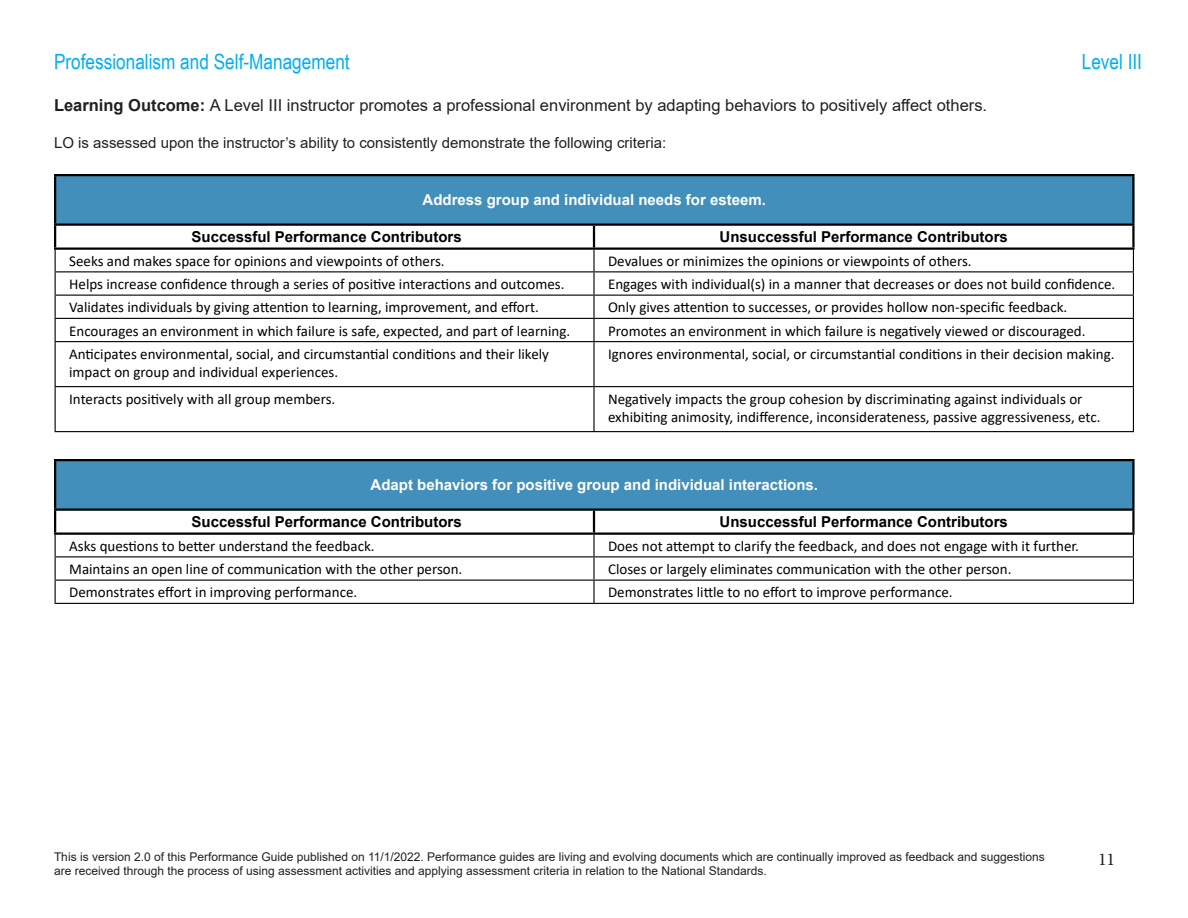
<style>
.page{position:relative;width:1188px;height:918px;background:#fff}
.page>*{position:absolute;margin:0;border:0;box-sizing:border-box;transform-origin:0 0}
.t1{font:21px "Arial Narrow";color:#00aeef}
.t2{font:18px "Minion Pro";color:#231f20}
.t3{font:16.5px "Arial";color:#231f20}
.t4{font:15px/18px "Calibri";color:#000}
.t5{font:700 15px "Arial";color:#000}
.t6{font:700 15px "Arial";color:#fff}
.t7{font:15px "Arial";color:#231f20}
.t8{font:12px/14.4px "Arial";color:#231f20}
.s1{font-weight:700}
</style>
<div class="page">
<div style="left:55px;top:175px;width:1078px;height:50px;background:#418fba"></div>
<hr style="left:54px;top:176px;width:2px;height:48px;background:#000">
<hr style="left:1132px;top:176px;width:3px;height:48px;background:#000">
<hr style="left:54px;top:226px;width:2px;height:22px;background:#000">
<hr style="left:54px;top:174px;width:540px;height:2px;background:#000">
<hr style="left:594px;top:174px;width:541px;height:2px;background:#000">
<hr style="left:1132px;top:226px;width:3px;height:22px;background:#000">
<hr style="left:54px;top:224px;width:540px;height:2px;background:#000">
<hr style="left:594px;top:224px;width:541px;height:2px;background:#000">
<hr style="left:54px;top:248px;width:540px;height:2px;background:#000">
<hr style="left:594px;top:248px;width:541px;height:2px;background:#000">
<hr style="left:55px;top:341px;width:539px;height:1px;background:#000">
<hr style="left:594px;top:341px;width:540px;height:1px;background:#000">
<hr style="left:55px;top:386px;width:539px;height:1px;background:#000">
<hr style="left:594px;top:386px;width:540px;height:1px;background:#000">
<hr style="left:55px;top:431px;width:539px;height:1px;background:#000">
<hr style="left:594px;top:431px;width:540px;height:1px;background:#000">
<hr style="left:55px;top:342px;width:1px;height:44px;background:#000">
<hr style="left:55px;top:387px;width:1px;height:44px;background:#000">
<svg style="left:55px;top:225px;width:1079px;height:116px"></svg>
<hr style="left:593px;top:342px;width:2px;height:44px;background:#000">
<hr style="left:1133px;top:342px;width:1px;height:44px;background:#000">
<hr style="left:593px;top:387px;width:2px;height:44px;background:#000">
<hr style="left:1133px;top:387px;width:1px;height:44px;background:#000">
<div style="left:55px;top:460px;width:1078px;height:50px;background:#418fba"></div>
<hr style="left:54px;top:461px;width:2px;height:47px;background:#000">
<hr style="left:1132px;top:461px;width:3px;height:47px;background:#000">
<hr style="left:54px;top:511px;width:2px;height:21px;background:#000">
<hr style="left:54px;top:459px;width:540px;height:2px;background:#000">
<hr style="left:594px;top:459px;width:541px;height:2px;background:#000">
<hr style="left:1132px;top:511px;width:3px;height:21px;background:#000">
<hr style="left:54px;top:508px;width:540px;height:3px;background:#000">
<hr style="left:594px;top:508px;width:541px;height:3px;background:#000">
<hr style="left:54px;top:532px;width:540px;height:3px;background:#000">
<hr style="left:594px;top:532px;width:541px;height:3px;background:#000">
<hr style="left:55px;top:603px;width:539px;height:1px;background:#000">
<hr style="left:594px;top:603px;width:540px;height:1px;background:#000">
<svg style="left:55px;top:510px;width:1079px;height:93px"></svg>
<p class="t1" style="left:54px;top:46px;width:297px">Professionalism and Self-Management</p>
<h1 class="t1" style="left:1082px;top:46px;width:62px">Level III</h1>
<p class="t3" style="left:54px;top:94px;width:935px"><span class="s1">Learning Outcome:</span> A Level III instructor promotes a professional environment by adapting behaviors to positively affect others.</p>
<p class="t7" style="left:54px;top:133px;width:614px">LO is assessed upon the instructor’s ability to consistently demonstrate the following criteria:</p>
<p class="t6" style="left:423px;top:189px;width:345px">Address group and individual needs for esteem.</p>
<p class="t5" style="left:192px;top:226px;width:272px">Successful Performance Contributors</p>
<p class="t5" style="left:720px;top:226px;width:290px">Unsuccessful Performance Contributors</p>
<p class="t4" style="left:69px;top:252px;width:377px">Seeks and makes space for opinions and viewpoints of others.</p>
<p class="t4" style="left:608px;top:252px;width:365px">Devalues or minimizes the opinions or viewpoints of others.</p>
<p class="t4" style="left:69px;top:275px;width:497px">Helps increase confidence through a series of positive interactions and outcomes.</p>
<p class="t4" style="left:608px;top:275px;width:509px">Engages with individual(s) in a manner that decreases or does not build confidence.</p>
<p class="t4" style="left:69px;top:298px;width:471px">Validates individuals by giving attention to learning, improvement, and effort.</p>
<p class="t4" style="left:608px;top:298px;width:461px">Only gives attention to successes, or provides hollow non-specific feedback.</p>
<p class="t4" style="left:69px;top:321px;width:503px">Encourages an environment in which failure is safe, expected, and part of learning.</p>
<p class="t4" style="left:608px;top:321px;width:479px">Promotes an environment in which failure is negatively viewed or discouraged.</p>
<p class="t4" style="left:69px;top:345px;width:481px">Anticipates environmental, social, and circumstantial conditions and their likely impact on group and individual experiences.</p>
<p class="t4" style="left:608px;top:345px;width:508px">Ignores environmental, social, or circumstantial conditions in their decision making.</p>
<p class="t4" style="left:69px;top:390px;width:268px">Interacts positively with all group members.</p>
<p class="t4" style="left:608px;top:390px;width:494px">Negatively impacts the group cohesion by discriminating against individuals or exhibiting animosity, indifference, inconsiderateness, passive aggressiveness, etc.</p>
<p class="t6" style="left:371px;top:474px;width:449px">Adapt behaviors for positive group and individual interactions.</p>
<p class="t5" style="left:192px;top:511px;width:272px">Successful Performance Contributors</p>
<p class="t5" style="left:720px;top:511px;width:290px">Unsuccessful Performance Contributors</p>
<p class="t4" style="left:69px;top:537px;width:307px">Asks questions to better understand the feedback.</p>
<p class="t4" style="left:608px;top:537px;width:472px">Does not attempt to clarify the feedback, and does not engage with it further.</p>
<p class="t4" style="left:69px;top:560px;width:395px">Maintains an open line of communication with the other person.</p>
<p class="t4" style="left:608px;top:560px;width:405px">Closes or largely eliminates communication with the other person.</p>
<p class="t4" style="left:69px;top:583px;width:290px">Demonstrates effort in improving performance.</p>
<p class="t4" style="left:608px;top:583px;width:346px">Demonstrates little to no effort to improve performance.</p>
<p class="t8" style="left:54px;top:849px;width:992px">This is version 2.0 of this Performance Guide published on 11/1/2022. Performance guides are living and evolving documents which are continually improved as feedback and suggestions are received through the process of using assessment activities and applying assessment criteria in relation to the National Standards.</p>
<p class="t2" style="left:1098px;top:847px;width:19px">11</p>
</div>
